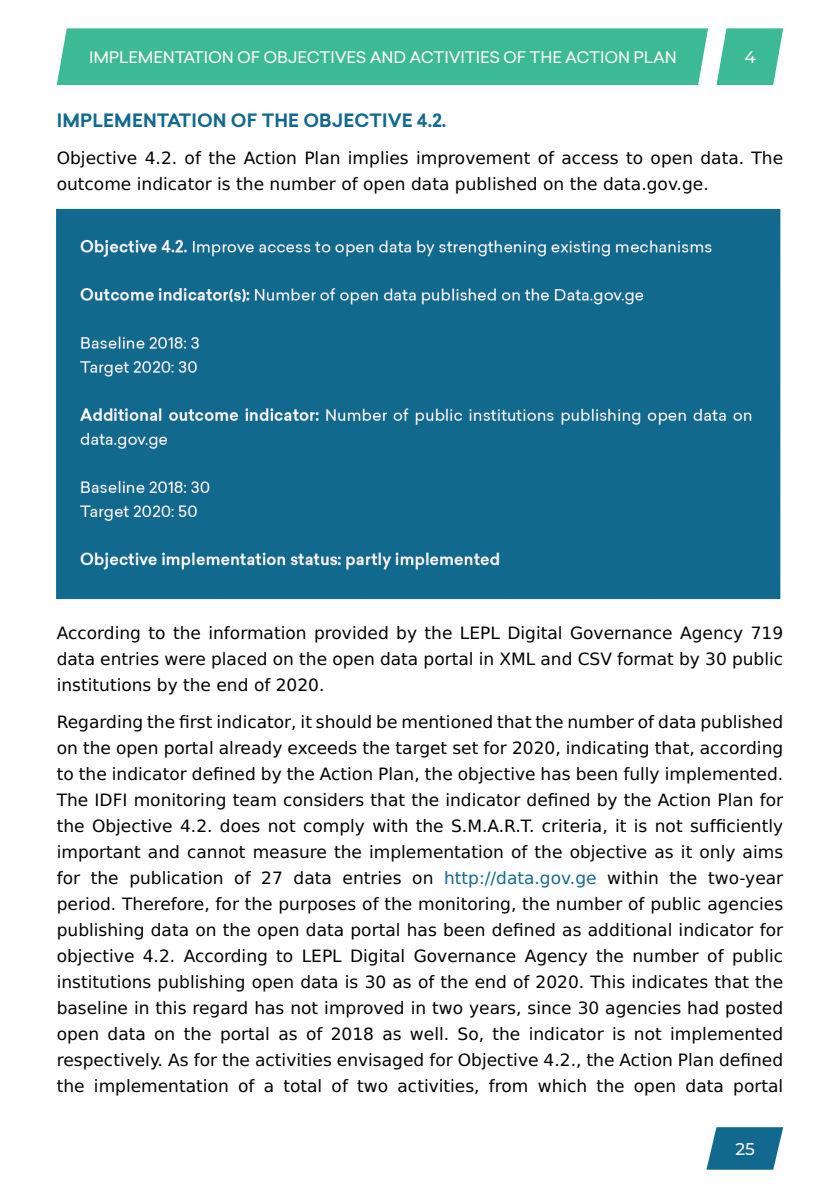
<style>
.page{position:relative;width:840px;height:1191px;background:#fff}
.page>*{position:absolute;margin:0;border:0;box-sizing:border-box;transform-origin:0 0}
.t1{font:700 18px "TBC Contractica";letter-spacing:.01em;color:#12698f}
.t2{font:17px/26px "DejaVu Sans";color:#000;text-align:justify}
.t3{font:500 17px "Montserrat";color:#f7f2f2}
.t4{font:500 16px "TBC Contractica";letter-spacing:-.01em;color:#f7f2f2}
.s1{color:#12698f}
</style>
<div class="page">
<div style="left:57px;top:28px;width:650px;height:57px;background:#3bba95"></div>
<svg style="left:716px;top:28px;width:66px;height:57px;background:#57c4a4"></svg>
<svg style="left:706px;top:1127px;width:76px;height:42px;background:#2f7b9d"></svg>
<img style="left:56px;top:208px;width:725px;height:392px">
<p class="t4" style="left:89px;top:45px;width:589px">IMPLEMENTATION OF OBJECTIVES AND ACTIVITIES OF THE ACTION PLAN</p>
<p class="t3" style="left:744px;top:45px;width:13px">4</p>
<p class="t1" style="left:57px;top:107px;width:391px">IMPLEMENTATION OF THE OBJECTIVE 4.2.</p>
<p class="t2" style="left:57px;top:145px;width:727px">Objective 4.2. of the Action Plan implies improvement of access to open data. The outcome indicator is the number of open data published on the data.gov.ge.</p>
<p class="t2" style="left:57px;top:619px;width:727px">According to the information provided by the LEPL Digital Governance Agency 719 data entries were placed on the open data portal in XML and CSV format by 30 public institutions by the end of 2020.</p>
<p class="t2" style="left:57px;top:709px;width:727px">Regarding the first indicator, it should be mentioned that the number of data published on the open portal already exceeds the target set for 2020, indicating that, according to the indicator defined by the Action Plan, the objective has been fully implemented.<br>The IDFI monitoring team considers that the indicator defined by the Action Plan for the Objective 4.2. does not comply with the S.M.A.R.T. criteria, it is not sufficiently important and cannot measure the implementation of the objective as it only aims for the publication of 27 data entries on <span class="s1">http://data.gov.ge</span> within the two-year period. Therefore, for the purposes of the monitoring, the number of public agencies publishing data on the open data portal has been defined as additional indicator for objective 4.2. According to LEPL Digital Governance Agency the number of public institutions publishing open data is 30 as of the end of 2020. This indicates that the baseline in this regard has not improved in two years, since 30 agencies had posted open data on the portal as of 2018 as well. So, the indicator is not implemented respectively. As for the activities envisaged for Objective 4.2., the Action Plan defined the implementation of a total of two activities, from which the open data portal</p>
<p class="t3" style="left:735px;top:1136px;width:21px">25</p>
</div>
